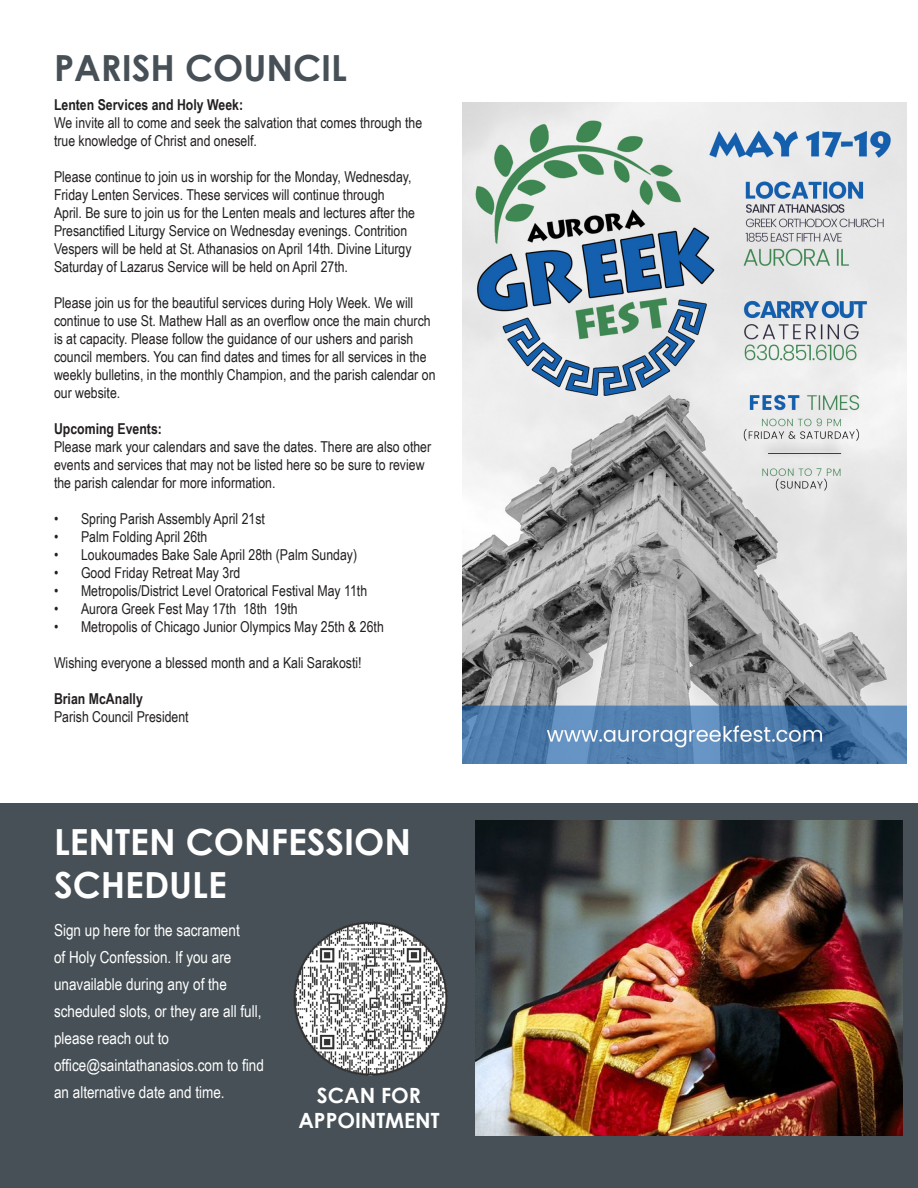
<style>
.page{position:relative;width:918px;height:1188px;background:#fff}
.page>*{position:absolute;margin:0;border:0;box-sizing:border-box;transform-origin:0 0}
.t1{font:700 36px "Century Gothic";color:#fff}
.t2{font:700 36px "Century Gothic";color:#465056}
.t3{font:700 21px "Century Gothic";color:#fff}
.t4{font:16.5px/27px "Arial Narrow";color:#fff}
.t5{font:15px/18px "Arial Narrow";color:#231f20}
.t6{font:700 15px "Arial Narrow";color:#231f20}
</style>
<div class="page">
<div style="left:0;top:803px;width:918px;height:385px;background:#465056"></div>
<img style="left:462px;top:102px;width:445px;height:661px">
<img style="left:475px;top:820px;width:427px;height:315px">
<img style="left:294px;top:921px;width:153px;height:154px">
<hr style="left:917px;top:853px;width:1px;height:335px;background:#89826c">
<p class="t2" style="left:54px;top:41px;width:295px">PARISH COUNCIL</p>
<p class="t6" style="left:54px;top:94px;width:191px">Lenten Services and Holy Week:</p>
<p class="t5" style="left:54px;top:113px;width:370px">We invite all to come and seek the salvation that comes through the true knowledge of Christ and oneself.</p>
<p class="t5" style="left:54px;top:167px;width:363px">Please continue to join us in worship for the Monday, Wednesday, Friday Lenten Services. These services will continue through April. Be sure to join us for the Lenten meals and lectures after the Presanctified Liturgy Service on Wednesday evenings. Contrition Vespers will be held at St. Athanasios on April 14th. Divine Liturgy Saturday of Lazarus Service will be held on April 27th.</p>
<p class="t5" style="left:54px;top:293px;width:383px">Please join us for the beautiful services during Holy Week. We will continue to use St. Mathew Hall as an overflow once the main church is at capacity. Please follow the guidance of our ushers and parish council members. You can find dates and times for all services in the weekly bulletins, in the monthly Champion, and the parish calendar on our website.</p>
<p class="t6" style="left:54px;top:418px;width:109px">Upcoming Events:</p>
<p class="t5" style="left:54px;top:437px;width:379px">Please mark your calendars and save the dates. There are also other events and services that may not be listed here so be sure to review the parish calendar for more information.</p>
<p class="t5" style="left:54px;top:509px;width:212px">• Spring Parish Assembly April 21st</p>
<p class="t5" style="left:54px;top:527px;width:155px">• Palm Folding April 26th</p>
<p class="t5" style="left:54px;top:545px;width:305px">• Loukoumades Bake Sale April 28th (Palm Sunday)</p>
<p class="t5" style="left:54px;top:563px;width:188px">• Good Friday Retreat May 3rd</p>
<p class="t5" style="left:54px;top:581px;width:315px">• Metropolis/District Level Oratorical Festival May 11th</p>
<p class="t5" style="left:54px;top:599px;width:245px">• Aurora Greek Fest May 17th 18th 19th</p>
<p class="t5" style="left:54px;top:617px;width:331px">• Metropolis of Chicago Junior Olympics May 25th &amp; 26th</p>
<p class="t5" style="left:54px;top:653px;width:309px">Wishing everyone a blessed month and a Kali Sarakosti!</p>
<p class="t6" style="left:54px;top:688px;width:90px">Brian McAnally</p>
<p class="t5" style="left:54px;top:707px;width:136px">Parish Council President</p>
<p class="t1" style="left:54px;top:815px;width:359px">LENTEN CONFESSION</p>
<p class="t1" style="left:54px;top:858px;width:174px">SCHEDULE</p>
<p class="t4" style="left:54px;top:917px;width:209px">Sign up here for the sacrament<br>of Holy Confession. If you are unavailable during any of the scheduled slots, or they are all full, please reach out to</p>
<p class="t4" style="left:54px;top:1052px;width:212px">office@saintathanasios.com to find an alternative date and time.</p>
<p class="t3" style="left:317px;top:1079px;width:106px">SCAN FOR</p>
<p class="t3" style="left:298px;top:1104px;width:143px">APPOINTMENT</p>
</div>
